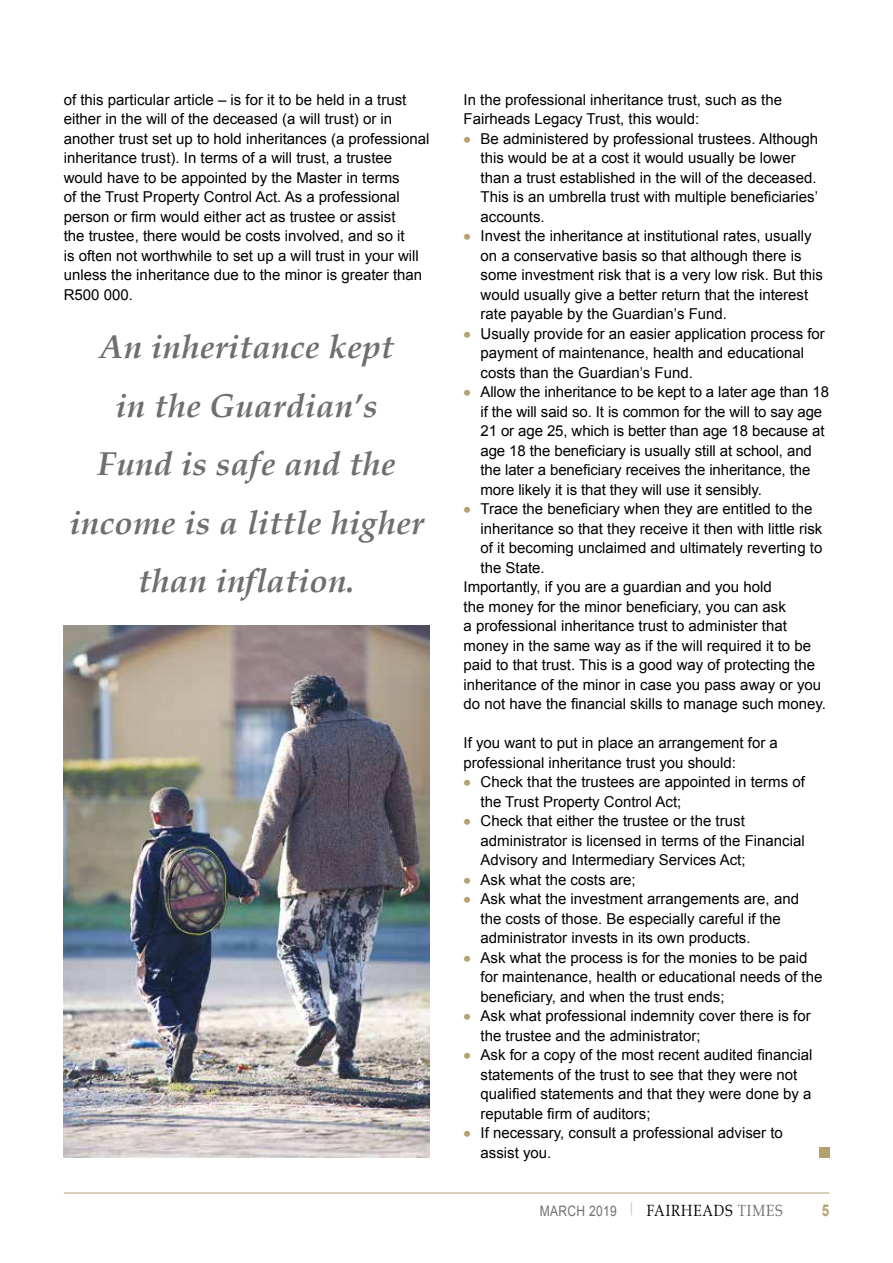
<style>
.page{position:relative;width:893px;height:1263px;background:#fff}
.page>*{position:absolute;margin:0;border:0;box-sizing:border-box;transform-origin:0 0}
.t1{font:italic 700 33px/58.5px "Book Antiqua";letter-spacing:.01em;color:#706f6f;text-align:center}
.t2{font:700 16.2px "Arial";color:#b3a16e;scale:.83 1}
.t3{font:15px/19.5px "Arial";color:#000}
.t4{font:14.4px "Arial";letter-spacing:.03em;color:#706f6f;scale:.83 1}
.s1{font-weight:700;font-size:21px;color:#b3a16e}
.s2{font-family:"Book Antiqua";font-size:16.2px;color:#000}
.s3{font-family:"Book Antiqua";font-size:16.2px}
</style>
<div class="page">
<div style="left:819px;top:1147px;width:10px;height:11px;background:#b3a16e"></div>
<hr style="left:64px;top:1193px;width:765px;height:1px;background:#b3a16e">
<img style="left:64px;top:626px;width:365px;height:532px">
<p class="t3" style="left:64px;top:90px;width:367px">of this particular article – is for it to be held in a trust either in the will of the deceased (a will trust) or in another trust set up to hold inheritances (a professional inheritance trust). In terms of a will trust, a trustee would have to be appointed by the Master in terms<br>of the Trust Property Control Act. As a professional person or firm would either act as trustee or assist<br>the trustee, there would be costs involved, and so it<br>is often not worthwhile to set up a will trust in your will unless the inheritance due to the minor is greater than R500 000.</p>
<p class="t3" style="left:463px;top:90px;width:320px">In the professional inheritance trust, such as the<br>Fairheads Legacy Trust, this would:</p>
<p class="t3" style="left:480px;top:129px;width:339px;text-indent:-17px"><span class="s1">•</span> Be administered by professional trustees. Although this would be at a cost it would usually be lower than a trust established in the will of the deceased.<br>This is an umbrella trust with multiple beneficiaries’ accounts.</p>
<p class="t3" style="left:480px;top:226px;width:344px;text-indent:-17px"><span class="s1">•</span> Invest the inheritance at institutional rates, usually on a conservative basis so that although there is some investment risk that is a very low risk. But this would usually give a better return that the interest rate payable by the Guardian’s Fund.</p>
<p class="t3" style="left:480px;top:324px;width:346px;text-indent:-17px"><span class="s1">•</span> Usually provide for an easier application process for payment of maintenance, health and educational costs than the Guardian’s Fund.</p>
<p class="t3" style="left:480px;top:382px;width:350px;text-indent:-17px"><span class="s1">•</span> Allow the inheritance to be kept to a later age than 18 if the will said so. It is common for the will to say age 21 or age 25, which is better than age 18 because at age 18 the beneficiary is usually still at school, and the later a beneficiary receives the inheritance, the more likely it is that they will use it sensibly.</p>
<p class="t3" style="left:463px;top:499px;width:351px"><span class="s1">•</span> Trace the beneficiary when they are entitled to the</p>
<p class="t3" style="left:480px;top:519px;width:343px">inheritance so that they receive it then with little risk</p>
<p class="t3" style="left:480px;top:538px;width:343px">of it becoming unclaimed and ultimately reverting to</p>
<p class="t3" style="left:480px;top:558px;width:66px">the State.</p>
<p class="t3" style="left:463px;top:577px;width:310px">Importantly, if you are a guardian and you hold</p>
<p class="t3" style="left:463px;top:597px;width:324px">the money for the minor beneficiary, you can ask</p>
<p class="t3" style="left:463px;top:616px;width:325px">a professional inheritance trust to administer that</p>
<p class="t3" style="left:463px;top:636px;width:349px">money in the same way as if the will required it to be</p>
<p class="t3" style="left:463px;top:655px;width:353px">paid to that trust. This is a good way of protecting the</p>
<p class="t3" style="left:463px;top:675px;width:359px">inheritance of the minor in case you pass away or you</p>
<p class="t3" style="left:463px;top:694px;width:364px">do not have the financial skills to manage such money.</p>
<p class="t3" style="left:463px;top:733px;width:316px">If you want to put in place an arrangement for a professional inheritance trust you should:</p>
<p class="t3" style="left:480px;top:772px;width:326px;text-indent:-17px"><span class="s1">•</span> Check that the trustees are appointed in terms of the Trust Property Control Act;</p>
<p class="t3" style="left:480px;top:811px;width:326px;text-indent:-17px"><span class="s1">•</span> Check that either the trustee or the trust administrator is licensed in terms of the Financial<br>Advisory and Intermediary Services Act;</p>
<p class="t3" style="left:463px;top:870px;width:174px"><span class="s1">•</span> Ask what the costs are;</p>
<p class="t3" style="left:480px;top:889px;width:320px;text-indent:-17px"><span class="s1">•</span> Ask what the investment arrangements are, and the costs of those. Be especially careful if the administrator invests in its own products.</p>
<p class="t3" style="left:480px;top:948px;width:343px;text-indent:-17px"><span class="s1">•</span> Ask what the process is for the monies to be paid for maintenance, health or educational needs of the beneficiary, and when the trust ends;</p>
<p class="t3" style="left:480px;top:1006px;width:332px;text-indent:-17px"><span class="s1">•</span> Ask what professional indemnity cover there is for the trustee and the administrator;</p>
<p class="t3" style="left:480px;top:1045px;width:333px;text-indent:-17px"><span class="s1">•</span> Ask for a copy of the most recent audited financial statements of the trust to see that they were not qualified statements and that they were done by a reputable firm of auditors;</p>
<p class="t3" style="left:480px;top:1123px;width:304px;text-indent:-17px"><span class="s1">•</span> If necessary, consult a professional adviser to assist you.</p>
<h1 class="t1" style="left:69px;top:318px;width:356px">An inheritance kept<br>in the Guardian’s<br>Fund is safe and the income is a little higher than inflation.</h1>
<p class="t4" style="left:540px;top:1202px;width:294px">MARCH 2019 <sup>│</sup> <span class="s2">FAIRHEADS</span> <span class="s3">TIMES</span></p>
<p class="t2" style="left:822px;top:1200px;width:11px">5</p>
</div>
